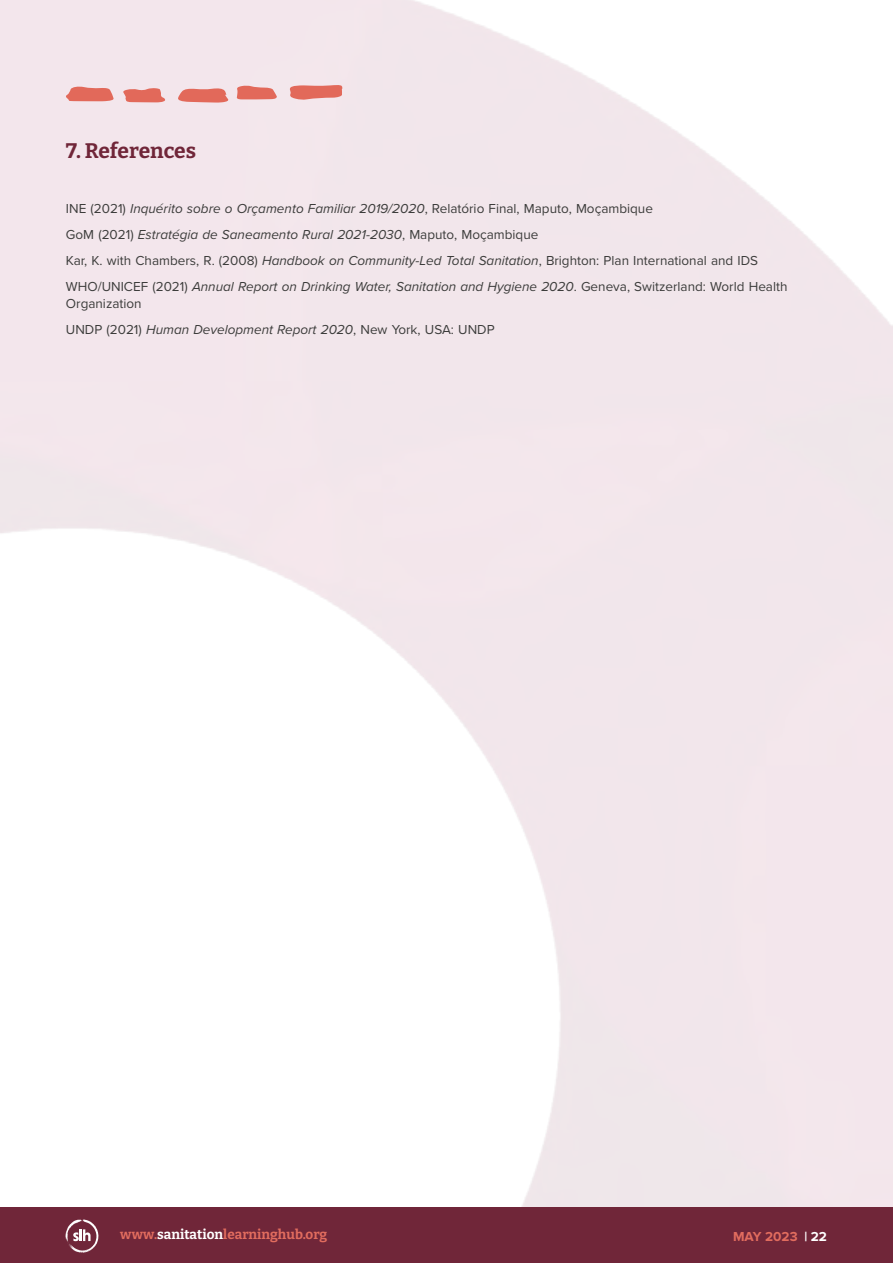
<style>
.page{position:relative;width:893px;height:1263px;background:#fff}
.page>*{position:absolute;margin:0;border:0;box-sizing:border-box;transform-origin:0 0}
.t1{font:100 21px "Bitter";color:#702639}
.Body_References_copy{font:13.5px/17.2px "Proxima Nova";color:#3c3c3b}
.Body_References_copy-2{font:italic 13.5px "Proxima Nova";color:#3c3c3b}
.t2{font:100 13.5px "Bitter";color:#e16c5e}
.t3{font:700 13.5px "Proxima Nova";color:#e16c5e}
.s1{font-style:italic}
.s2{font-style:normal}
.s3{color:#fff}
</style>
<div class="page">
<img style="left:0;top:0;width:892px;height:1208px">
<svg style="left:66px;top:85px;width:276px;height:18px;background:#e9a09a"></svg>
<div style="left:0;top:1208px;width:893px;height:55px;background:#702639"></div>
<svg style="left:65px;top:1219px;width:33px;height:34px"></svg>
<p class="t1" style="left:66px;top:137px;width:132px">7. References</p>
<p class="Body_References_copy" style="left:66px;top:200px;width:589px">INE (2021) <span class="s1">Inquérito sobre o Orçamento Familiar 2019/2020</span>, Relatório Final, Maputo, Moçambique</p>
<p class="Body_References_copy-2" style="left:66px;top:224px;width:474px"><span class="s2">GoM (2021)</span> Estratégia de Saneamento Rural 2021-2030<span class="s2">, Maputo, Moçambique</span></p>
<p class="Body_References_copy" style="left:66px;top:251px;width:694px">Kar, K. with Chambers, R. (2008) <span class="s1">Handbook on Community-Led Total Sanitation</span>, Brighton: Plan International and IDS</p>
<p class="Body_References_copy" style="left:66px;top:277px;width:723px">WHO/UNICEF (2021) <span class="s1">Annual Report on Drinking Water, Sanitation and Hygiene 2020</span>. Geneva, Switzerland: World Health<br>Organization</p>
<p class="Body_References_copy" style="left:66px;top:320px;width:430px">UNDP (2021) <span class="s1">Human Development Report 2020</span>, New York, USA: UNDP</p>
<p class="t2" style="left:120px;top:1226px;width:209px">www.<span class="s3">sanitation</span>learninghub.org</p>
<p class="t3" style="left:733px;top:1229px;width:96px">MAY 2023 <span class="s3">| 22</span></p>
</div>
